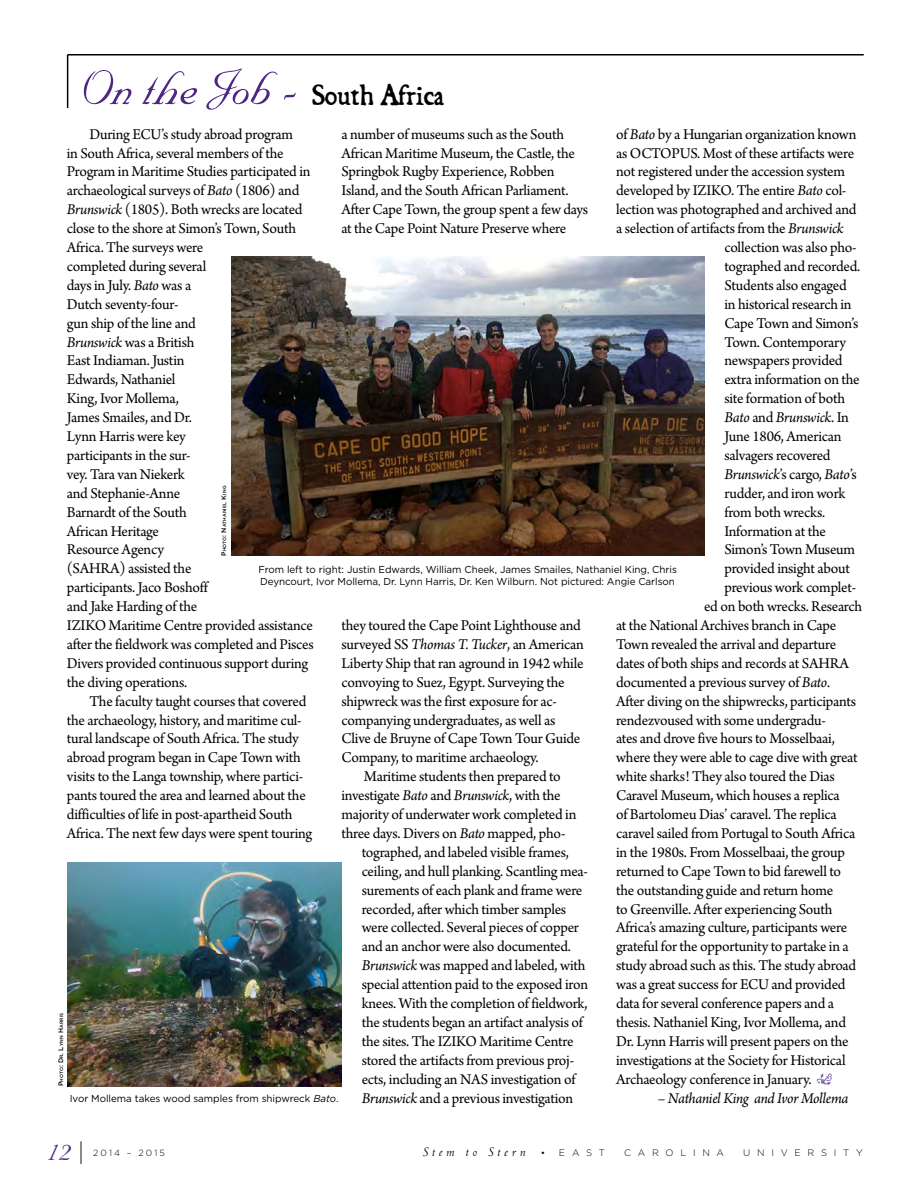
<style>
.page{position:relative;width:918px;height:1188px;background:#fff}
.page>*{position:absolute;margin:0;border:0;box-sizing:border-box;transform-origin:0 0}
.t1{font:55.5px "Nuptial Script";color:#4f2683}
.t2{font:37.5px "Nuptial Script";color:#4f2683}
.t3{font:33px "Black Beard";letter-spacing:.01em;color:#000}
.t4{font:15.75px/18.9px "Arno Pro";letter-spacing:-.015em;color:#000}
.t5{font:italic 15.75px "Arno Pro";letter-spacing:-.02em;color:#000}
.t6{font:italic 14.25px "Centaur MT Std";letter-spacing:.27em;color:#000}
.t7{font:10.05px/12px "Gotham";letter-spacing:-.005em;color:#000}
.t8{font:300 9.45px "Gotham";letter-spacing:.715em;color:#000}
.t9{font:300 9px "Gotham";letter-spacing:.23em;color:#000}
.t10{font:500 4.65px "Gotham";letter-spacing:.03em;color:#000}
.s1{font-style:italic}
.s2{font-style:normal}
.s3{font-size:6.6px}
.s4{font-size:9px}
</style>
<div class="page">
<hr style="left:80px;top:1141px;width:2px;height:23px;background:#636466">
<svg style="left:817px;top:1073px;width:15px;height:12px"></svg>
<hr style="left:68px;top:54px;width:796px;height:2px;background:#000">
<hr style="left:67px;top:55px;width:1px;height:53px;background:#000">
<img style="left:231px;top:256px;width:473px;height:300px">
<img style="left:68px;top:863px;width:273px;height:223px">
<h1 class="t1" style="left:82px;top:57px;width:220px">On the Job -</h1>
<h3 class="t3" style="left:312px;top:76px;width:133px">South Africa</h3>
<p class="t4" style="left:67px;top:125px;width:248px;text-indent:23px">During ECU’s study abroad program<br>in South Africa, several members of the<br>Program in Maritime Studies participated in archaeological surveys of <span class="s1">Bato</span> (1806) and<br><span class="s1">Brunswick</span> (1805). Both wrecks are located close to the shore at Simon’s Town, South<br>Africa. The surveys were<br>completed during several<br>days in July. <span class="s1">Bato</span> was a<br>Dutch seventy-four-<br>gun ship of the line and<br><span class="s1">Brunswick</span> was a British<br>East Indiaman. Justin<br>Edwards, Nathaniel<br>King, Ivor Mollema,<br>James Smailes, and Dr.<br>Lynn Harris were key<br>participants in the sur-<br>vey. Tara van Niekerk<br>and Stephanie-Anne<br>Barnardt of the South<br>African Heritage<br>Resource Agency<br>(SAHRA) assisted the<br>participants. Jaco Boshoff<br>and Jake Harding of the<br>IZIKO Maritime Centre provided assistance after the fieldwork was completed and Pisces<br>Divers provided continuous support during the diving operations.</p>
<p class="t4" style="left:67px;top:692px;width:247px;text-indent:23px">The faculty taught courses that covered the archaeology, history, and maritime cul&shy;tural landscape of South Africa. The study abroad program began in Cape Town with visits to the Langa township, where partici&shy;pants toured the area and learned about the difficulties of life in post-apartheid South Africa. The next few days were spent touring</p>
<p class="t4" style="left:341px;top:125px;width:248px">a number of museums such as the South African Maritime Museum, the Castle, the Springbok Rugby Experience, Robben Island, and the South African Parliament.<br>After Cape Town, the group spent a few days at the Cape Point Nature Preserve where</p>
<p class="t4" style="left:616px;top:125px;width:242px">of <span class="s1">Bato</span> by a Hungarian organization known</p>
<p class="t4" style="left:616px;top:144px;width:240px">as OCTOPUS. Most of these artifacts were</p>
<p class="t4" style="left:616px;top:163px;width:231px">not registered under the accession system</p>
<p class="t4" style="left:616px;top:182px;width:232px">developed by IZIKO. The entire <span class="s1">Bato</span> col-</p>
<p class="t4" style="left:616px;top:201px;width:242px">lection was photographed and archived and</p>
<p class="t4" style="left:616px;top:220px;width:229px">a selection of artifacts from the <span class="s1">Brunswick</span></p>
<p class="t4" style="left:724px;top:239px;width:134px">collection was also pho-</p>
<p class="t4" style="left:724px;top:258px;width:137px">tographed and recorded.</p>
<p class="t4" style="left:724px;top:276px;width:124px">Students also engaged</p>
<p class="t4" style="left:724px;top:295px;width:129px">in historical research in</p>
<p class="t4" style="left:724px;top:314px;width:136px">Cape Town and Simon’s</p>
<p class="t4" style="left:724px;top:333px;width:123px">Town. Contemporary</p>
<p class="t4" style="left:724px;top:352px;width:120px">newspapers provided</p>
<p class="t4" style="left:724px;top:371px;width:137px">extra information on the</p>
<p class="t4" style="left:724px;top:390px;width:122px">site formation of both</p>
<p class="t5" style="left:724px;top:408px;width:126px">Bato <span class="s2">and</span> Brunswick<span class="s2">. In</span></p>
<p class="t4" style="left:724px;top:428px;width:119px">June 1806, American</p>
<p class="t4" style="left:724px;top:447px;width:108px">salvagers recovered</p>
<p class="t5" style="left:724px;top:465px;width:134px">Brunswick<span class="s2">’s cargo,</span> Bato<span class="s2">’s</span></p>
<p class="t4" style="left:724px;top:484px;width:122px">rudder, and iron work</p>
<p class="t4" style="left:724px;top:503px;width:102px">from both wrecks.</p>
<p class="t4" style="left:724px;top:522px;width:103px">Information at the</p>
<p class="t4" style="left:724px;top:541px;width:132px">Simon’s Town Museum</p>
<p class="t4" style="left:724px;top:560px;width:127px">provided insight about</p>
<p class="t4" style="left:724px;top:579px;width:133px">previous work complet-</p>
<p class="t4" style="left:704px;top:598px;width:160px">ed on both wrecks. Research</p>
<p class="t4" style="left:616px;top:617px;width:222px">at the National Archives branch in Cape</p>
<p class="t4" style="left:616px;top:636px;width:222px">Town revealed the arrival and departure</p>
<p class="t4" style="left:616px;top:654px;width:234px">dates of both ships and records at SAHRA</p>
<p class="t4" style="left:616px;top:673px;width:216px">documented a previous survey of <span class="s1">Bato</span>.</p>
<p class="t4" style="left:616px;top:692px;width:241px">After diving on the shipwrecks, participants</p>
<p class="t4" style="left:616px;top:711px;width:211px">rendezvoused with some undergradu-</p>
<p class="t4" style="left:616px;top:730px;width:220px">ates and drove five hours to Mosselbaai,</p>
<p class="t4" style="left:616px;top:749px;width:243px">where they were able to cage dive with great</p>
<p class="t4" style="left:616px;top:768px;width:220px">white sharks! They also toured the Dias</p>
<p class="t4" style="left:616px;top:787px;width:225px">Caravel Museum, which houses a replica</p>
<p class="t4" style="left:616px;top:806px;width:222px">of Bartolomeu Dias’ caravel. The replica</p>
<p class="t4" style="left:616px;top:825px;width:241px">caravel sailed from Portugal to South Africa</p>
<p class="t4" style="left:616px;top:843px;width:230px">in the 1980s. From Mosselbaai, the group</p>
<p class="t4" style="left:616px;top:862px;width:227px">returned to Cape Town to bid farewell to</p>
<p class="t4" style="left:616px;top:881px;width:219px">the outstanding guide and return home</p>
<p class="t4" style="left:616px;top:900px;width:218px">to Greenville. After experiencing South</p>
<p class="t4" style="left:616px;top:919px;width:233px">Africa’s amazing culture, participants were</p>
<p class="t4" style="left:616px;top:938px;width:234px">grateful for the opportunity to partake in a</p>
<p class="t4" style="left:616px;top:957px;width:242px">study abroad such as this. The study abroad</p>
<p class="t4" style="left:616px;top:976px;width:231px">was a great success for ECU and provided</p>
<p class="t4" style="left:616px;top:995px;width:220px">data for several conference papers and a</p>
<p class="t4" style="left:616px;top:1014px;width:231px">thesis. Nathaniel King, Ivor Mollema, and</p>
<p class="t4" style="left:616px;top:1032px;width:234px">Dr. Lynn Harris will present papers on the</p>
<p class="t4" style="left:616px;top:1051px;width:231px">investigations at the Society for Historical</p>
<p class="t4" style="left:616px;top:1070px;width:197px">Archaeology conference in January.</p>
<p class="t5" style="left:658px;top:1089px;width:192px">– Nathaniel King and Ivor Mollema</p>
<p class="t10" style="left:222px;top:556px;width:72px;rotate:-90deg"><span class="s3">P</span>hoto<span class="s3">: N</span>athaniel <span class="s3">K</span>ing</p>
<p class="t7" style="left:258px;top:564px;width:420px">From left to right: Justin Edwards, William Cheek, James Smailes, Nathaniel King, Chris<br>Deyncourt, Ivor Mollema, Dr. Lynn Harris, Dr. Ken Wilburn. Not pictured: Angie Carlson</p>
<p class="t4" style="left:341px;top:617px;width:244px">they toured the Cape Point Lighthouse and surveyed SS <span class="s1">Thomas T. Tucker</span>, an American Liberty Ship that ran aground in 1942 while convoying to Suez, Egypt. Surveying the shipwreck was the first exposure for ac&shy;companying undergraduates, as well as Clive de Bruyne of Cape Town Tour Guide Company, to maritime archaeology.</p>
<p class="t4" style="left:364px;top:768px;width:198px">Maritime students then prepared to</p>
<p class="t4" style="left:341px;top:787px;width:221px">investigate <span class="s1">Bato</span> and <span class="s1">Brunswick</span>, with the</p>
<p class="t4" style="left:341px;top:806px;width:236px">majority of underwater work completed in</p>
<p class="t4" style="left:341px;top:825px;width:225px">three days. Divers on <span class="s1">Bato</span> mapped, pho-</p>
<p class="t4" style="left:362px;top:843px;width:209px">tographed, and labeled visible frames,</p>
<p class="t4" style="left:362px;top:862px;width:228px">ceiling, and hull planking. Scantling mea-</p>
<p class="t4" style="left:362px;top:881px;width:222px">surements of each plank and frame were</p>
<p class="t4" style="left:362px;top:900px;width:206px">recorded, after which timber samples</p>
<p class="t4" style="left:362px;top:919px;width:219px">were collected. Several pieces of copper</p>
<p class="t4" style="left:362px;top:938px;width:211px">and an anchor were also documented.</p>
<p class="t4" style="left:362px;top:957px;width:225px"><span class="s1">Brunswick</span> was mapped and labeled, with</p>
<p class="t4" style="left:362px;top:976px;width:228px">special attention paid to the exposed iron</p>
<p class="t4" style="left:362px;top:995px;width:228px">knees. With the completion of fieldwork,</p>
<p class="t4" style="left:362px;top:1014px;width:223px">the students began an artifact analysis of</p>
<p class="t4" style="left:362px;top:1032px;width:213px">the sites. The IZIKO Maritime Centre</p>
<p class="t4" style="left:362px;top:1051px;width:214px">stored the artifacts from previous proj-</p>
<p class="t4" style="left:362px;top:1070px;width:215px">ects, including an NAS investigation of</p>
<p class="t4" style="left:362px;top:1089px;width:213px"><span class="s1">Brunswick</span> and a previous investigation</p>
<p class="t10" style="left:59px;top:1086px;width:75px;rotate:-90deg"><span class="s3">P</span>hoto<span class="s3">: D</span>r<span class="s3">. L</span>ynn <span class="s3">H</span>arris</p>
<p class="t7" style="left:70px;top:1093px;width:270px">Ivor Mollema takes wood samples from shipwreck <span class="s1">Bato</span>.</p>
<h2 class="t2" style="left:48px;top:1128px;width:26px">12</h2>
<p class="t9" style="left:93px;top:1148px;width:73px">2014 – 2015</p>
<p class="t6" style="left:423px;top:1143px;width:123px">Stem to Stern <span class="s4">•</span></p>
<p class="t8" style="left:559px;top:1148px;width:47px">EAST</p>
<p class="t8" style="left:624px;top:1148px;width:101px">CAROLINA</p>
<p class="t8" style="left:743px;top:1148px;width:121px">UNIVERSITY</p>
</div>
